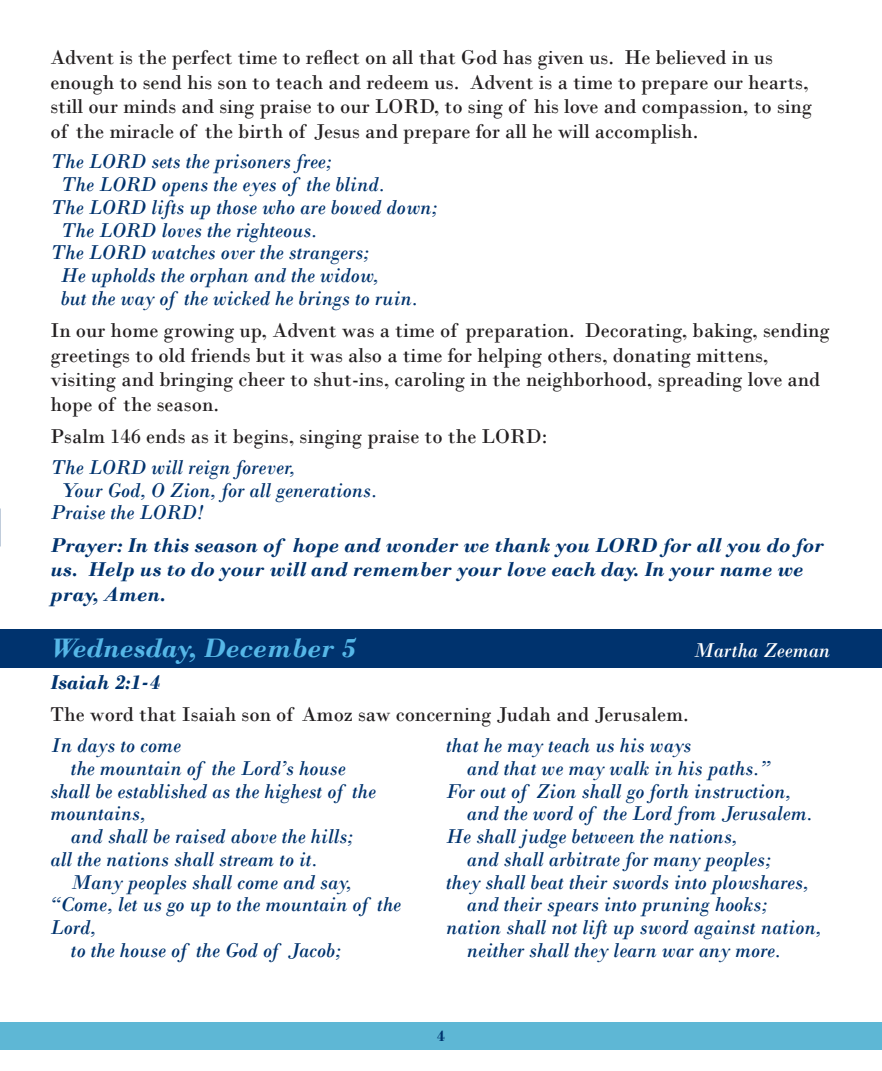
<style>
.page{position:relative;width:882px;height:1071px;background:#fff}
.page>*{position:absolute;margin:0;border:0;box-sizing:border-box;transform-origin:0 0}
.Body{font:italic 700 28px "Bodoni";color:#56b7e7}
.scripture{font:italic 21px "Bodoni";color:#00336e}
.Body-2{font:21px/24.5px "Bodoni";color:#231f20}
.Prayer{font:italic 700 21px/24.5px "Bodoni";color:#00336e}
.Body-3{font:italic 21px "Bodoni";color:#fff}
.Body-4{font:italic 700 21px "Bodoni";color:#00336e}
.t1{font:700 15.75px "Bodoni";color:#00336e}
</style>
<div class="page">
<div style="left:0;top:1022px;width:882px;height:27px;background:#5eb7d5"></div>
<div style="left:0;top:630px;width:882px;height:38px;background:#00336e"></div>
<p class="Body-2" style="left:50px;top:45px;width:763px">Advent is the perfect time to reflect on all that God has given us. He believed in us enough to send his son to teach and redeem us. Advent is a time to prepare our hearts, still our minds and sing praise to our LORD, to sing of his love and compassion, to sing of the miracle of the birth of Jesus and prepare for all he will accomplish.</p>
<p class="scripture" style="left:50px;top:149px;width:284px">The LORD sets the prisoners free;</p>
<p class="scripture" style="left:61px;top:172px;width:326px">The LORD opens the eyes of the blind.</p>
<p class="scripture" style="left:50px;top:195px;width:390px">The LORD lifts up those who are bowed down;</p>
<p class="scripture" style="left:61px;top:217px;width:259px">The LORD loves the righteous.</p>
<p class="scripture" style="left:50px;top:240px;width:321px">The LORD watches over the strangers;</p>
<p class="scripture" style="left:61px;top:263px;width:320px">He upholds the orphan and the widow,</p>
<p class="scripture" style="left:61px;top:286px;width:359px">but the way of the wicked he brings to ruin.</p>
<p class="Body-2" style="left:50px;top:318px;width:781px">In our home growing up, Advent was a time of preparation. Decorating, baking, sending greetings to old friends but it was also a time for helping others, donating mittens, visiting and bringing cheer to shut-ins, caroling in the neighborhood, spreading love and hope of the season.</p>
<p class="Body-2" style="left:50px;top:424px;width:499px">Psalm 146 ends as it begins, singing praise to the LORD:</p>
<p class="scripture" style="left:50px;top:455px;width:246px">The LORD will reign forever,</p>
<p class="scripture" style="left:61px;top:477px;width:319px">Your God, O Zion, for all generations.</p>
<p class="scripture" style="left:50px;top:500px;width:155px">Praise the LORD!</p>
<p class="Prayer" style="left:50px;top:533px;width:775px">Prayer: In this season of hope and wonder we thank you LORD for all you do for us. Help us to do your will and remember your love each day. In your name we pray, Amen.</p>
<p class="Body" style="left:50px;top:631px;width:306px">Wednesday, December 5</p>
<p class="Body-3" style="left:693px;top:637px;width:139px">Martha Zeeman</p>
<p class="Body-4" style="left:50px;top:670px;width:111px">Isaiah 2:1-4</p>
<p class="Body-2" style="left:50px;top:702px;width:640px">The word that Isaiah son of Amoz saw concerning Judah and Jerusalem.</p>
<p class="scripture" style="left:50px;top:733px;width:132px">In days to come</p>
<p class="scripture" style="left:71px;top:756px;width:276px">the mountain of the Lord’s house</p>
<p class="scripture" style="left:50px;top:778px;width:327px">shall be established as the highest of the</p>
<p class="scripture" style="left:50px;top:801px;width:97px">mountains,</p>
<p class="scripture" style="left:71px;top:824px;width:285px">and shall be raised above the hills;</p>
<p class="scripture" style="left:50px;top:847px;width:270px">all the nations shall stream to it.</p>
<p class="scripture" style="left:71px;top:869px;width:282px">Many peoples shall come and say,</p>
<p class="scripture" style="left:50px;top:892px;width:352px">“Come, let us go up to the mountain of the</p>
<p class="scripture" style="left:50px;top:915px;width:47px">Lord,</p>
<p class="scripture" style="left:71px;top:938px;width:272px">to the house of the God of Jacob;</p>
<p class="scripture" style="left:446px;top:733px;width:247px">that he may teach us his ways</p>
<p class="scripture" style="left:467px;top:756px;width:305px">and that we may walk in his paths.”</p>
<p class="scripture" style="left:446px;top:778px;width:346px">For out of Zion shall go forth instruction,</p>
<p class="scripture" style="left:467px;top:801px;width:348px">and the word of the Lord from Jerusalem.</p>
<p class="scripture" style="left:446px;top:824px;width:293px">He shall judge between the nations,</p>
<p class="scripture" style="left:467px;top:847px;width:306px">and shall arbitrate for many peoples;</p>
<p class="scripture" style="left:446px;top:869px;width:364px">they shall beat their swords into plowshares,</p>
<p class="scripture" style="left:467px;top:892px;width:303px">and their spears into pruning hooks;</p>
<p class="scripture" style="left:446px;top:915px;width:377px">nation shall not lift up sword against nation,</p>
<p class="scripture" style="left:467px;top:938px;width:316px">neither shall they learn war any more.</p>
<p class="t1" style="left:437px;top:1026px;width:9px">4</p>
</div>
